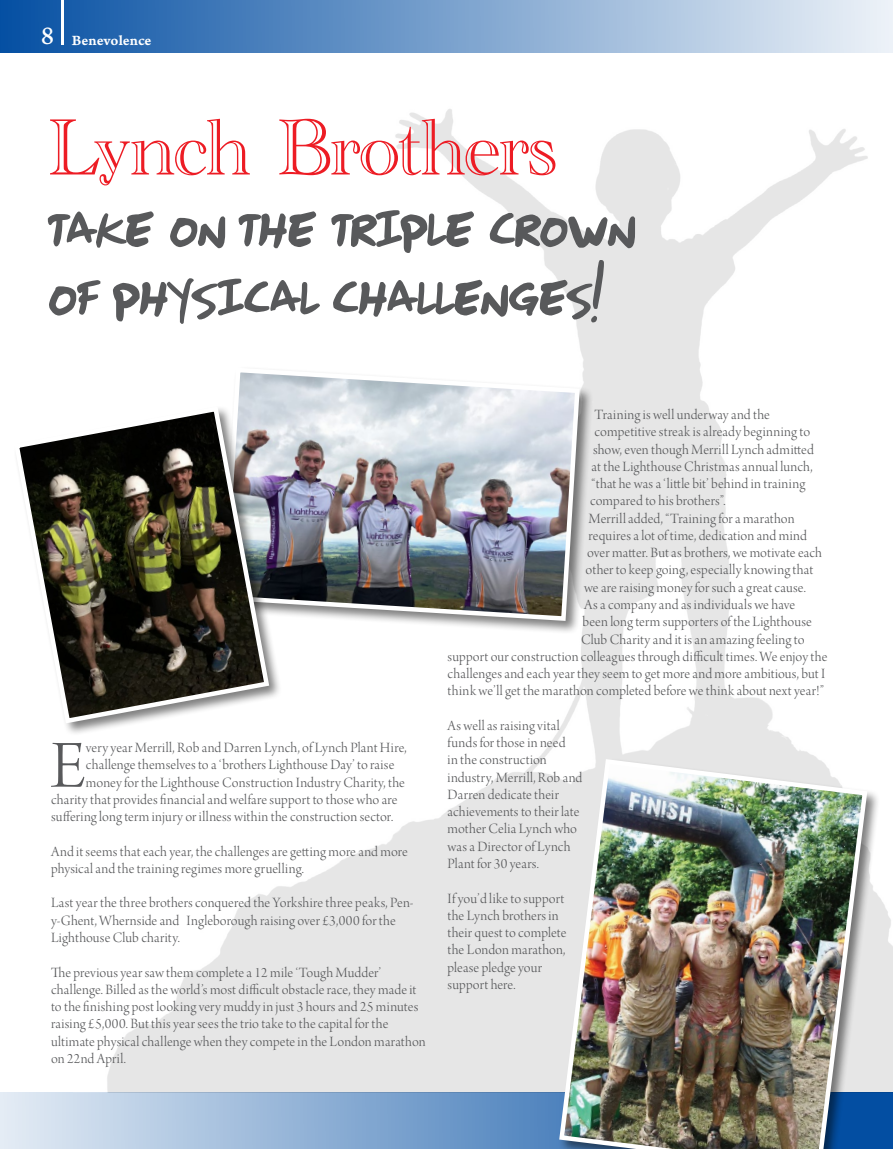
<style>
.page{position:relative;width:893px;height:1149px;background:#fff}
.page>*{position:absolute;margin:0;border:0;box-sizing:border-box;transform-origin:0 0}
.t1{font:70.95px "Arno Pro Light Display";color:#58595b}
.t2{font:15px/17.2px "Arno Pro Light Display";letter-spacing:.01em;color:#58595b}
.t3{font:15px "Arno Pro Smbd Caption";letter-spacing:-.005em;color:#fff}
.s1{font-family:"Arno Pro Caption";font-size:27px}
</style>
<div class="page">
<div style="left:0;top:0;width:893px;height:52px;background:linear-gradient(to right,#0650a3,#edf2f8)"></div>
<svg style="left:0;top:1091px;width:893px;height:57px;background:#97b5d8"></svg>
<svg style="left:49px;top:260px;width:555px;height:64px"></svg>
<svg style="left:48px;top:210px;width:587px;height:43px"></svg>
<svg style="left:50px;top:119px;width:505px;height:66px"></svg>
<div style="left:557px;top:757px;width:324px;height:391px;background:#000;opacity:.5"></div>
<img style="left:557px;top:756px;width:313px;height:392px">
<div style="left:220px;top:366px;width:373px;height:268px;background:#000;opacity:.5"></div>
<img style="left:220px;top:366px;width:362px;height:257px">
<div style="left:12px;top:404px;width:270px;height:332px;background:#000;opacity:.5"></div>
<img style="left:12px;top:403px;width:260px;height:322px">
<hr style="left:62px;top:0;width:2px;height:44px;background:#fff">
<p class="t3" style="left:41px;top:31px;width:112px"><span class="s1">8</span> Benevolence</p>
<p class="t1" style="left:51px;top:726px;width:37px">E</p>
<p class="t2" style="left:86px;top:739px;width:322px">very year Merrill, Rob and Darren Lynch, of Lynch Plant Hire,</p>
<p class="t2" style="left:86px;top:757px;width:310px">challenge themselves to a ‘brothers Lighthouse Day’ to raise</p>
<p class="t2" style="left:86px;top:774px;width:320px">money for the Lighthouse Construction Industry Charity, the</p>
<p class="t2" style="left:51px;top:791px;width:348px">charity that provides financial and welfare support to those who are</p>
<p class="t2" style="left:51px;top:808px;width:344px">suffering long term injury or illness within the construction sector.</p>
<p class="t2" style="left:51px;top:843px;width:358px">And it seems that each year, the challenges are getting more and more physical and the training regimes more gruelling.</p>
<p class="t2" style="left:51px;top:895px;width:364px">Last year the three brothers conquered the Yorkshire three peaks, Pen&shy;y-Ghent, Whernside and Ingleborough raising over £3,000 for the<br>Lighthouse Club charity.</p>
<p class="t2" style="left:51px;top:964px;width:376px">The previous year saw them complete a 12 mile ‘Tough Mudder’ challenge. Billed as the world’s most difficult obstacle race, they made it to the finishing post looking very muddy in just 3 hours and 25 minutes raising £5,000. But this year sees the trio take to the capital for the ultimate physical challenge when they compete in the London marathon on 22nd April.</p>
<p class="t2" style="left:595px;top:407px;width:177px">Training is well underway and the</p>
<p class="t2" style="left:595px;top:424px;width:217px">competitive streak is already beginning to</p>
<p class="t2" style="left:593px;top:441px;width:222px">show, even though Merrill Lynch admitted</p>
<p class="t2" style="left:592px;top:458px;width:222px">at the Lighthouse Christmas annual lunch,</p>
<p class="t2" style="left:592px;top:476px;width:215px">“that he was a ‘little bit’ behind in training</p>
<p class="t2" style="left:590px;top:493px;width:137px">compared to his brothers”.</p>
<p class="t2" style="left:589px;top:510px;width:208px">Merrill added, “Training for a marathon</p>
<p class="t2" style="left:589px;top:527px;width:220px">requires a lot of time, dedication and mind</p>
<p class="t2" style="left:587px;top:545px;width:236px">over matter. But as brothers, we motivate each</p>
<p class="t2" style="left:586px;top:562px;width:229px">other to keep going, especially knowing that</p>
<p class="t2" style="left:584px;top:579px;width:223px">we are raising money for such a great cause.</p>
<p class="t2" style="left:584px;top:596px;width:213px">As a company and as individuals we have</p>
<p class="t2" style="left:583px;top:614px;width:231px">been long term supporters of the Lighthouse</p>
<p class="t2" style="left:581px;top:631px;width:225px">Club Charity and it is an amazing feeling to</p>
<p class="t2" style="left:448px;top:648px;width:381px">support our construction colleagues through difficult times. We enjoy the</p>
<p class="t2" style="left:448px;top:665px;width:379px">challenges and each year they seem to get more and more ambitious, but I</p>
<p class="t2" style="left:448px;top:683px;width:378px">think we’ll get the marathon completed before we think about next year!”</p>
<p class="t2" style="left:448px;top:717px;width:136px">As well as raising vital funds for those in need<br>in the construction industry, Merrill, Rob and<br>Darren dedicate their achievements to their late mother Celia Lynch who was a Director of Lynch<br>Plant for 30 years.</p>
<p class="t2" style="left:448px;top:890px;width:120px">If you’d like to support the Lynch brothers in their quest to complete the London marathon, please pledge your support here.</p>
</div>
